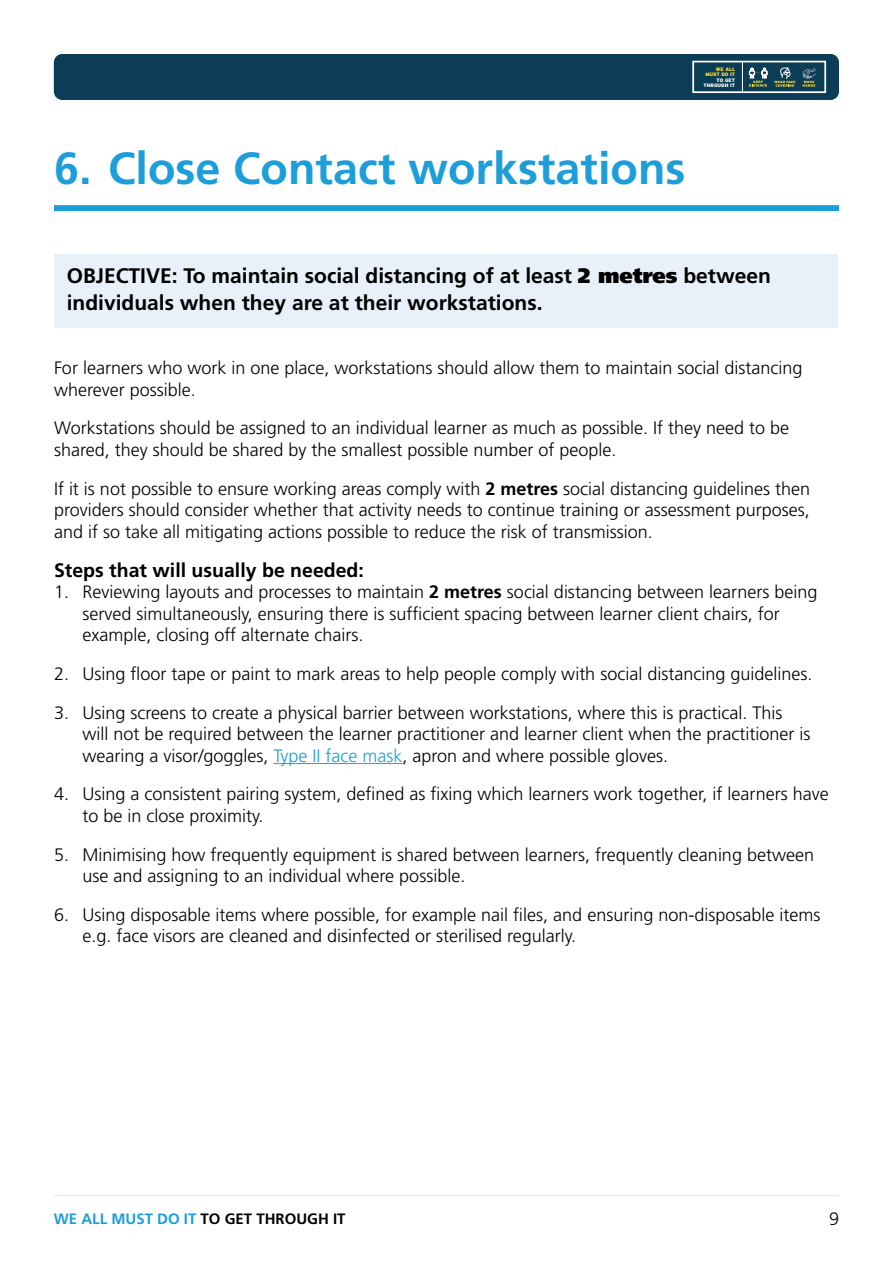
<style>
.page{position:relative;width:893px;height:1263px;background:#fff}
.page>*{position:absolute;margin:0;border:0;box-sizing:border-box;transform-origin:0 0}
.H2_Section_start{font:700 45px "Frutiger";color:#1d9ed9}
.P_Leadin_Shaded_box{font:700 21px/27px "Frutiger";color:#000}
.H3_subhead_black{font:700 19.5px "Frutiger";color:#000}
.P_Master_bodytext{font:300 18px/21.6px "Frutiger";color:#000}
.t1{font:700 15px "Frutiger";color:#000}
.t2{font:900 4.95px/5.1px "Interstate";color:#fff;text-align:right}
.t3{font:900 4.95px/5.1px "Interstate";color:#fcdc3f;text-align:right}
.s1{font-weight:900}
.s2{font-weight:700}
.s3{color:#1d9ed9}
</style>
<div class="page">
<div style="left:54px;top:54px;width:785px;height:46px;background:#0b3d56;border-radius:9px"></div>
<div style="left:692px;top:61px;width:134px;height:32px;border:2px solid #fff"></div>
<hr style="left:742px;top:62px;width:1px;height:30px;background:#fff">
<svg style="left:749px;top:68px;width:18px;height:19px"></svg>
<svg style="left:803px;top:68px;width:13px;height:19px"></svg>
<svg style="left:774px;top:68px;width:21px;height:19px"></svg>
<hr style="left:54px;top:1195px;width:785px;height:1px;background:#e6e7e8">
<div style="left:54px;top:205px;width:785px;height:6px;background:#1d9ed9"></div>
<div style="left:55px;top:254px;width:783px;height:74px;background:#e8f0f9"></div>
<hr style="left:274px;top:763px;width:129px;height:1px;background:#1d9ed9">
<p class="t3" style="left:705px;top:67px;width:31px">WE ALL<br>MUST DO IT</p>
<p class="t2" style="left:703px;top:77px;width:33px">TO GET<br>THROUGH IT</p>
<h2 class="H2_Section_start" style="left:54px;top:142px;width:633px">6. Close Contact workstations</h2>
<p class="P_Leadin_Shaded_box" style="left:67px;top:262px;width:706px">OBJECTIVE: To maintain social distancing of at least <span class="s1">2 metres</span> between individuals when they are at their workstations.</p>
<p class="P_Master_bodytext" style="left:54px;top:357px;width:750px">For learners who work in one place, workstations should allow them to maintain social distancing wherever possible.</p>
<p class="P_Master_bodytext" style="left:54px;top:417px;width:737px">Workstations should be assigned to an individual learner as much as possible. If they need to be shared, they should be shared by the smallest possible number of people.</p>
<p class="P_Master_bodytext" style="left:54px;top:478px;width:758px;text-align:justify">If it is not possible to ensure working areas comply with <span class="s2">2 metres</span> social distancing guidelines then providers should consider whether that activity needs to continue training or assessment purposes, and if so take all mitigating actions possible to reduce the risk of transmission.</p>
<h3 class="H3_subhead_black" style="left:54px;top:558px;width:311px">Steps that will usually be needed:</h3>
<p class="P_Master_bodytext" style="left:82px;top:581px;width:736px;text-indent:-28px">1. Reviewing layouts and processes to maintain <span class="s2">2 metres</span> social distancing between learners being served simultaneously, ensuring there is sufficient spacing between learner client chairs, for example, closing off alternate chairs.</p>
<p class="P_Master_bodytext" style="left:54px;top:663px;width:760px">2. Using floor tape or paint to mark areas to help people comply with social distancing guidelines.</p>
<p class="P_Master_bodytext" style="left:82px;top:701px;width:730px;text-indent:-28px">3. Using screens to create a physical barrier between workstations, where this is practical. This will not be required between the learner practitioner and learner client when the practitioner is wearing a visor/goggles, <span class="s3">Type II face mask</span>, apron and where possible gloves.</p>
<p class="P_Master_bodytext" style="left:82px;top:783px;width:748px;text-indent:-28px">4. Using a consistent pairing system, defined as fixing which learners work together, if learners have to be in close proximity.</p>
<p class="P_Master_bodytext" style="left:82px;top:843px;width:733px;text-indent:-28px">5. Minimising how frequently equipment is shared between learners, frequently cleaning between use and assigning to an individual where possible.</p>
<p class="P_Master_bodytext" style="left:82px;top:904px;width:739px;text-indent:-28px">6. Using disposable items where possible, for example nail files, and ensuring non-disposable items e.g. face visors are cleaned and disinfected or sterilised regularly.</p>
<p class="t1" style="left:54px;top:1210px;width:293px"><span class="s3">WE ALL MUST DO IT</span> TO GET THROUGH IT</p>
<p class="P_Master_bodytext" style="left:829px;top:1208px;width:12px">9</p>
</div>
